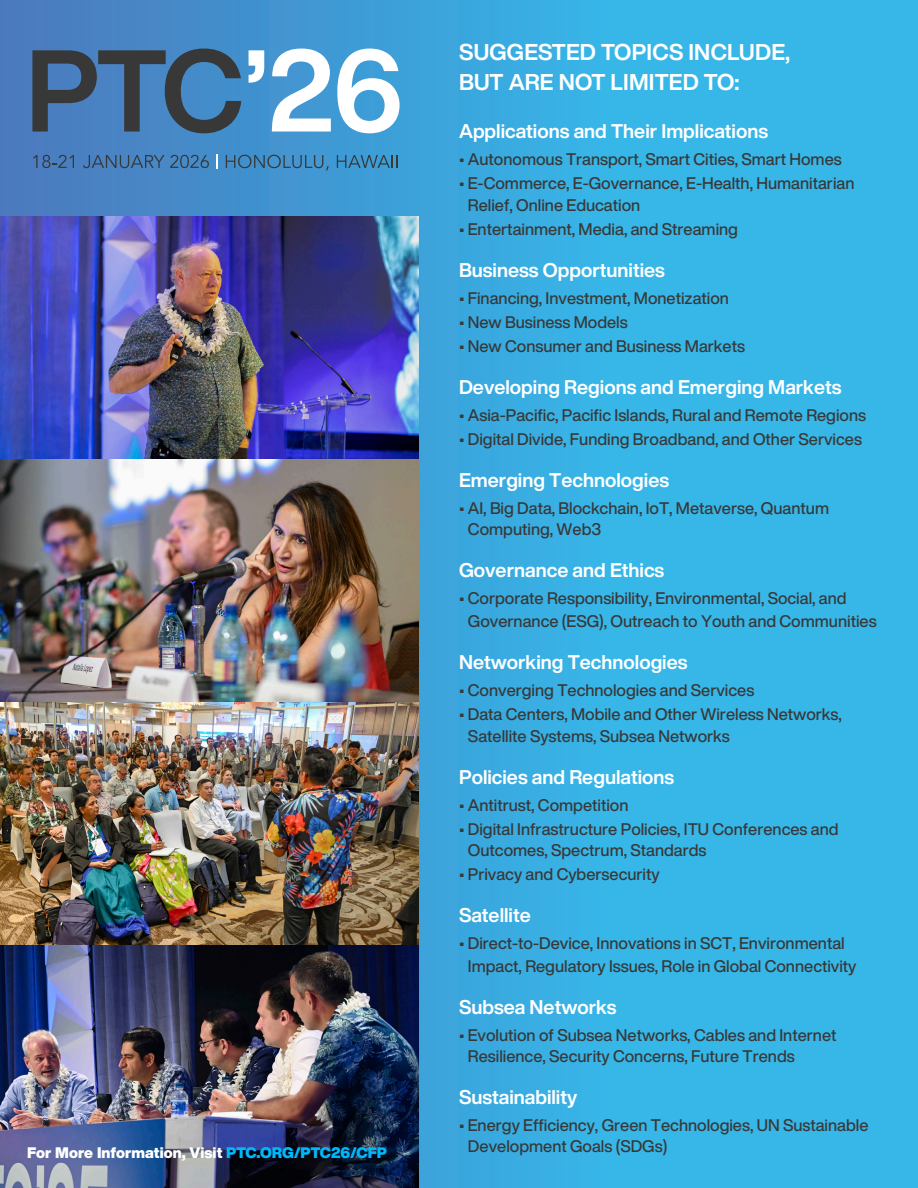
<style>
.page{position:relative;width:918px;height:1188px;background:#fff}
.page>*{position:absolute;margin:0;border:0;box-sizing:border-box;transform-origin:0 0}
.t1{font:700 22.5px "Helvetica Now Display";letter-spacing:.01em;color:#fff}
.t2{font:700 19.5px "Helvetica Now Display";color:#fff}
.t3{font:500 16.5px/22.5px "Helvetica Now Display";color:#373837}
.t4{font:900 15px "Helvetica Now Display";letter-spacing:.005em;color:#fff}
.s1{color:#00b8fa}
</style>
<div class="page">
<div style="left:0;top:0;width:918px;height:1188px;background:linear-gradient(to right,#497fc1,#32c4f2)"></div>
<img style="left:0;top:459px;width:418px;height:243px">
<img style="left:0;top:216px;width:418px;height:243px">
<img style="left:0;top:702px;width:418px;height:243px">
<img style="left:0;top:945px;width:418px;height:243px">
<svg style="left:32px;top:49px;width:209px;height:84px;background:#406488"></svg>
<svg style="left:249px;top:50px;width:15px;height:33px"></svg>
<svg style="left:272px;top:49px;width:59px;height:83px"></svg>
<svg style="left:337px;top:49px;width:63px;height:84px"></svg>
<svg style="left:33px;top:155px;width:41px;height:13px"></svg>
<svg style="left:83px;top:155px;width:126px;height:13px;background:#4371a0"></svg>
<svg style="left:216px;top:154px;width:1px;height:14px"></svg>
<svg style="left:226px;top:155px;width:103px;height:15px;background:#3f80af"></svg>
<svg style="left:337px;top:155px;width:61px;height:13px"></svg>
<p class="t4" style="left:27px;top:1143px;width:362px">For More Information, Visit <span class="s1">PTC.ORG/PTC26/CFP</span></p>
<p class="t1" style="left:459px;top:37px;width:333px">SUGGESTED TOPICS INCLUDE,</p>
<p class="t1" style="left:459px;top:67px;width:282px">BUT ARE NOT LIMITED TO:</p>
<p class="t2" style="left:459px;top:117px;width:311px">Applications and Their Implications</p>
<p class="t3" style="left:459px;top:148px;width:384px">• Autonomous Transport, Smart Cities, Smart Homes</p>
<p class="t3" style="left:459px;top:172px;width:397px">• E-Commerce, E-Governance, E-Health, Humanitarian</p>
<p class="t3" style="left:468px;top:194px;width:174px">Relief, Online Education</p>
<p class="t3" style="left:459px;top:218px;width:281px">• Entertainment, Media, and Streaming</p>
<p class="t2" style="left:459px;top:257px;width:207px">Business Opportunities</p>
<p class="t3" style="left:459px;top:287px;width:272px">• Financing, Investment, Monetization</p>
<p class="t3" style="left:459px;top:311px;width:170px">• New Business Models</p>
<p class="t3" style="left:459px;top:335px;width:288px">• New Consumer and Business Markets</p>
<p class="t2" style="left:459px;top:374px;width:384px">Developing Regions and Emerging Markets</p>
<p class="t3" style="left:459px;top:404px;width:409px">• Asia-Pacific, Pacific Islands, Rural and Remote Regions</p>
<p class="t3" style="left:459px;top:428px;width:404px">• Digital Divide, Funding Broadband, and Other Services</p>
<p class="t2" style="left:459px;top:467px;width:212px">Emerging Technologies</p>
<p class="t3" style="left:459px;top:497px;width:372px">• AI, Big Data, Blockchain, IoT, Metaverse, Quantum</p>
<p class="t3" style="left:468px;top:518px;width:135px">Computing, Web3</p>
<p class="t2" style="left:459px;top:557px;width:207px">Governance and Ethics</p>
<p class="t3" style="left:459px;top:587px;width:389px">• Corporate Responsibility, Environmental, Social, and</p>
<p class="t3" style="left:468px;top:610px;width:410px">Governance (ESG), Outreach to Youth and Communities</p>
<p class="t2" style="left:459px;top:648px;width:230px">Networking Technologies</p>
<p class="t3" style="left:459px;top:679px;width:297px">• Converging Technologies and Services</p>
<p class="t3" style="left:468px;top:703px;width:375px;text-indent:-9px">• Data Centers, Mobile and Other Wireless Networks,<br>Satellite Systems, Subsea Networks</p>
<p class="t2" style="left:459px;top:764px;width:217px">Policies and Regulations</p>
<p class="t3" style="left:459px;top:794px;width:171px">• Antitrust, Competition</p>
<p class="t3" style="left:468px;top:819px;width:372px;line-height:21px;text-indent:-9px">• Digital Infrastructure Policies, ITU Conferences and<br>Outcomes, Spectrum, Standards</p>
<p class="t3" style="left:459px;top:863px;width:202px">• Privacy and Cybersecurity</p>
<p class="t2" style="left:459px;top:902px;width:73px">Satellite</p>
<p class="t3" style="left:459px;top:932px;width:387px">• Direct-to-Device, Innovations in SCT, Environmental</p>
<p class="t3" style="left:468px;top:955px;width:390px">Impact, Regulatory Issues, Role in Global Connectivity</p>
<p class="t2" style="left:459px;top:993px;width:159px">Subsea Networks</p>
<p class="t3" style="left:459px;top:1024px;width:379px">• Evolution of Subsea Networks, Cables and Internet</p>
<p class="t3" style="left:468px;top:1045px;width:328px">Resilience, Security Concerns, Future Trends</p>
<p class="t2" style="left:459px;top:1083px;width:120px">Sustainability</p>
<p class="t3" style="left:459px;top:1114px;width:411px">• Energy Efficiency, Green Technologies, UN Sustainable</p>
<p class="t3" style="left:468px;top:1135px;width:201px">Development Goals (SDGs)</p>
</div>
